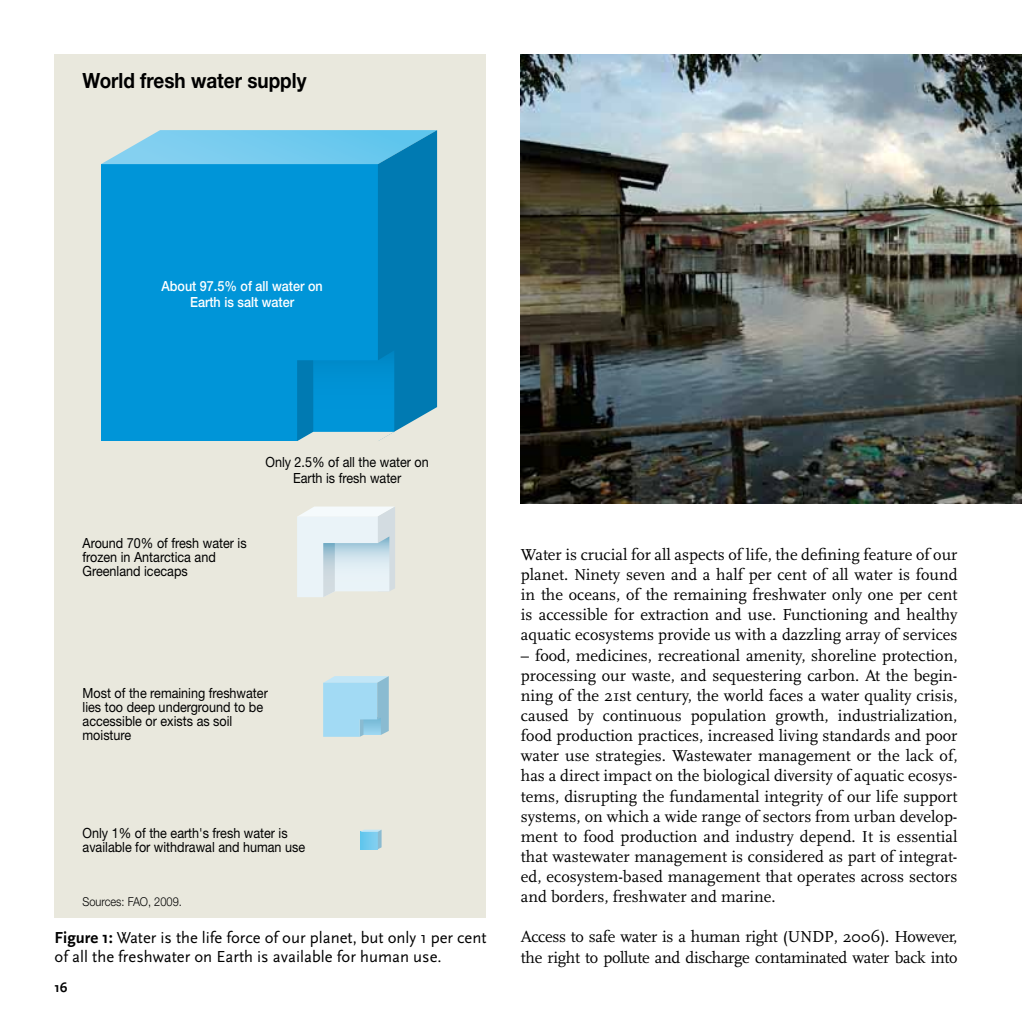
<style>
.page{position:relative;width:1022px;height:1022px;background:#fff}
.page>*{position:absolute;margin:0;border:0;box-sizing:border-box;transform-origin:0 0}
.t1{font:700 21px "Helvetica Neue LT Pro";color:#000;scale:.9 1}
.t2{font:16.62px/20.1px "Scala";color:#000;text-align:justify}
.t3{font:16.62px/20.1px "Scala";letter-spacing:-.02em;color:#000}
.t4{font:16.62px/19.2px "Scala Sans";color:#000}
.t5{font:14px/14px "Helvetica Neue LT Pro";color:#000;scale:.9 1}
.t6{font:500 14px/16.8px "Helvetica Neue LT Pro";color:#fff;text-align:center;scale:.9 1}
.t7{font:700 14px "Scala Sans";color:#000}
.t8{font:300 12.25px "Helvetica Neue LT Pro";color:#000;scale:.9 1}
.s1{font-weight:700}
</style>
<div class="page">
<div style="left:55px;top:55px;width:431px;height:848px;background:#e9e8dd"></div>
<svg style="left:101px;top:130px;width:336px;height:311px;background:#1097d4"></svg>
<svg style="left:297px;top:506px;width:98px;height:91px;background:#e0ebf0"></svg>
<svg style="left:323px;top:676px;width:66px;height:61px;background:#a2d5ec"></svg>
<svg style="left:360px;top:830px;width:22px;height:19px"></svg>
<div style="left:55px;top:882px;width:431px;height:35px;background:#e9e8dd"></div>
<img style="left:521px;top:55px;width:501px;height:448px">
<p class="t1" style="left:83px;top:67px;width:250px">World fresh water supply</p>
<p class="t6" style="left:161px;top:277px;width:181px">About 97.5% of all water on<br>Earth is salt water</p>
<p class="t6" style="left:190px;top:281px;width:117px">Earth is salt water</p>
<p class="t5" style="left:265px;top:453px;width:183px;line-height:16.8px;text-align:center">Only 2.5% of all the water on<br>Earth is fresh water</p>
<p class="t5" style="left:293px;top:458px;width:122px">Earth is fresh water</p>
<p class="t5" style="left:83px;top:536px;width:184px">Arou d 70% of fresh water is froz in Antarctica and<br>Greenland icecaps</p>
<p class="t5" style="left:83px;top:537px;width:150px">frozen in Antarctica and<br>Greenland icecaps</p>
<p class="t5" style="left:83px;top:686px;width:207px">Most f th remaining freshwat r lies too d ep underground to be accessible or exists as soil moisture</p>
<p class="t5" style="left:83px;top:687px;width:202px">lies too deep underground to be accessible or exists as soil moisture</p>
<p class="t5" style="left:83px;top:826px;width:249px">Only 1% of the ea th's fresh water is available for withdrawal and human use</p>
<p class="t5" style="left:83px;top:827px;width:249px">available for withdrawal and human use</p>
<p class="t8" style="left:83px;top:894px;width:112px">Sources: FAO, 2009.</p>
<p class="t4" style="left:55px;top:928px;width:434px"><span class="s1">Figure 1:</span> Water is the life force of our planet, but only 1 per cent of all the freshwater on Earth is available for human use.</p>
<p class="t7" style="left:54px;top:980px;width:15px">16</p>
<p class="t2" style="left:521px;top:545px;width:438px">Water is crucial for all aspects of life, the defining feature of our planet. Ninety seven and a half per cent of all water is found in the oceans, of the remaining freshwater only one per cent is accessible for extraction and use. Functioning and healthy aquatic ecosystems provide us with a dazzling array of services</p>
<p class="t2" style="left:521px;top:645px;width:438px">– food, medicines, recreational amenity, shoreline protection, processing our waste, and sequestering carbon. At the begin&shy;ning of the 21st century, the world faces a water quality crisis, caused by continuous population growth, industrialization, food production practices, increased living standards and poor water use strategies. Wastewater management or the lack of, has a direct impact on the biological diversity of aquatic ecosys&shy;tems, disrupting the fundamental integrity of our life support systems, on which a wide range of sectors from urban develop&shy;ment to food production and industry depend. It is essential that wastewater management is considered as part of integrat&shy;ed, ecosystem-based management that operates across sectors and borders, freshwater and marine.</p>
<p class="t3" style="left:521px;top:927px;width:438px">Access to safe water is a human right (UNDP, 2006). However, the right to pollute and discharge contaminated water back into</p>
</div>
